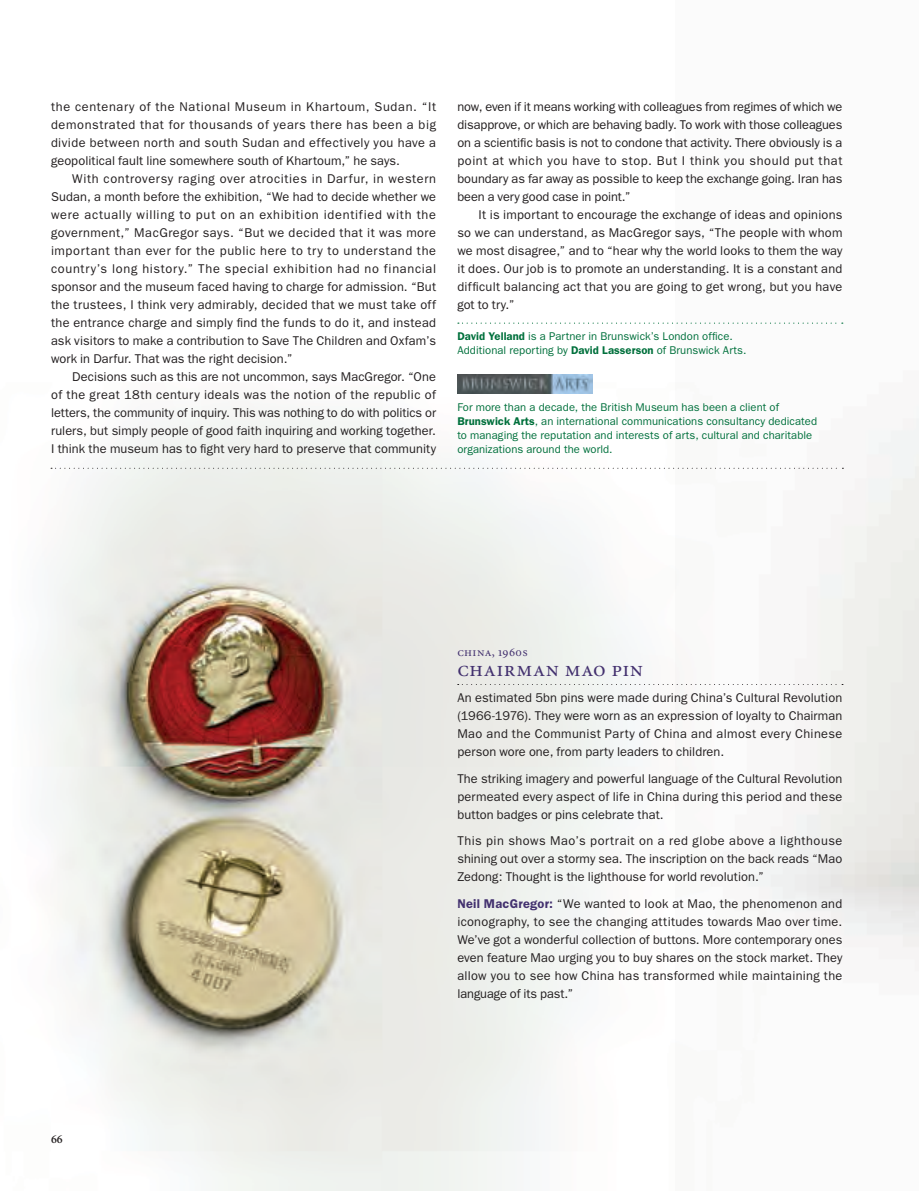
<style>
.page{position:relative;width:919px;height:1191px;background:#fff}
.page>*{position:absolute;margin:0;border:0;box-sizing:border-box;transform-origin:0 0}
.t1{font:22.5px "Minion Regular SC";letter-spacing:.025em;color:#43316f}
.t2{font:12.75px/18px "ITC Franklin Gothic Std";letter-spacing:.01em;color:#231f20;text-align:justify}
.t3{font:12.75px "Minion Regular SC";letter-spacing:.03em;color:#43316f}
.t4{font:600 12px "Minion";color:#231f20}
.t5{font:11.25px/14px "ITC Franklin Gothic Std";letter-spacing:.005em;color:#00703c}
.s1{font-weight:600}
.s2{font-weight:600;color:#43316f}
</style>
<div class="page">
<img style="left:48px;top:322px;width:870px;height:869px">
<svg style="left:457px;top:684px;width:386px;height:1px"></svg>
<svg style="left:458px;top:322px;width:384px;height:2px"></svg>
<svg style="left:51px;top:468px;width:792px;height:1px"></svg>
<img style="left:457px;top:375px;width:135px;height:18px">
<p class="t2" style="left:51px;top:98px;width:386px">the centenary of the National Museum in Khartoum, Sudan. “It demonstrated that for thousands of years there has been a big divide between north and south Sudan and effectively you have a geopolitical fault line somewhere south of Khartoum,” he says.</p>
<p class="t2" style="left:51px;top:170px;width:386px;text-indent:21px">With controversy raging over atrocities in Darfur, in western Sudan, a month before the exhibition, “We had to decide whether we were actually willing to put on an exhibition identified with the government,” MacGregor says. “But we decided that it was more important than ever for the public here to try to understand the country’s long history.” The special exhibition had no financial sponsor and the museum faced having to charge for admission. “But the trustees, I think very admirably, decided that we must take off the entrance charge and simply find the funds to do it, and instead ask visitors to make a contribution to Save The Children and Oxfam’s work in Darfur. That was the right decision.”</p>
<p class="t2" style="left:51px;top:368px;width:386px;text-indent:21px">Decisions such as this are not uncommon, says MacGregor. “One of the great 18th century ideals was the notion of the republic of letters, the community of inquiry. This was nothing to do with politics or rulers, but simply people of good faith inquiring and working together.<br>I think the museum has to fight very hard to preserve that community</p>
<p class="t2" style="left:457px;top:98px;width:386px">now, even if it means working with colleagues from regimes of which we disapprove, or which are behaving badly. To work with those colleagues on a scientific basis is not to condone that activity. There obviously is a point at which you have to stop. But I think you should put that boundary as far away as possible to keep the exchange going. Iran has been a very good case in point.”</p>
<p class="t2" style="left:457px;top:206px;width:386px;text-indent:21px">It is important to encourage the exchange of ideas and opinions so we can understand, as MacGregor says, “The people with whom we most disagree,” and to “hear why the world looks to them the way it does. Our job is to promote an understanding. It is a constant and difficult balancing act that you are going to get wrong, but you have got to try.”</p>
<p class="t5" style="left:457px;top:329px;width:290px"><span class="s1">David Yelland</span> is a Partner in Brunswick’s London office.<br>Additional reporting by <span class="s1">David Lasserson</span> of Brunswick Arts.</p>
<p class="t5" style="left:457px;top:400px;width:361px">For more than a decade, the British Museum has been a client of <span class="s1">Brunswick Arts</span>, an international communications consultancy dedicated to managing the reputation and interests of arts, cultural and charitable organizations around the world.</p>
<p class="t4" style="left:51px;top:1132px;width:13px">66</p>
<p class="t3" style="left:457px;top:646px;width:72px">china, 1960s</p>
<h1 class="t1" style="left:457px;top:657px;width:187px">chairman mao pin</h1>
<p class="t2" style="left:457px;top:689px;width:386px">An estimated 5bn pins were made during China’s Cultural Revolution (1966-1976). They were worn as an expression of loyalty to Chairman Mao and the Communist Party of China and almost every Chinese person wore one, from party leaders to children.</p>
<p class="t2" style="left:457px;top:769px;width:386px">The striking imagery and powerful language of the Cultural Revolution permeated every aspect of life in China during this period and these button badges or pins celebrate that.</p>
<p class="t2" style="left:457px;top:832px;width:386px">This pin shows Mao’s portrait on a red globe above a lighthouse shining out over a stormy sea. The inscription on the back reads “Mao Zedong: Thought is the lighthouse for world revolution.”</p>
<p class="t2" style="left:457px;top:894px;width:386px"><span class="s2">Neil MacGregor:</span> “We wanted to look at Mao, the phenomenon and iconography, to see the changing attitudes towards Mao over time.<br>We’ve got a wonderful collection of buttons. More contemporary ones even feature Mao urging you to buy shares on the stock market. They allow you to see how China has transformed while maintaining the language of its past.”</p>
</div>
